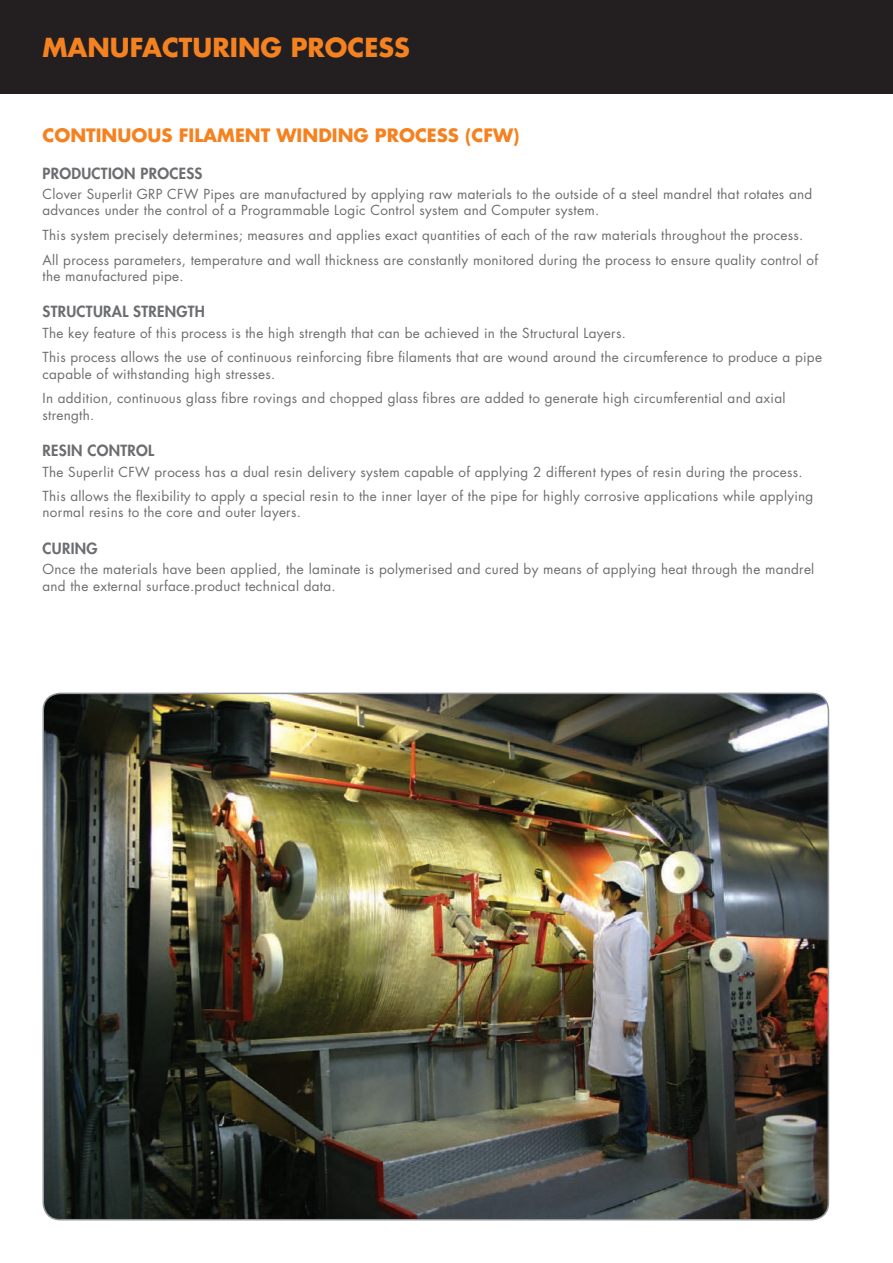
<style>
.page{position:relative;width:893px;height:1263px;background:#fff}
.page>*{position:absolute;margin:0;border:0;box-sizing:border-box;transform-origin:0 0}
.t1{font:700 25.5px "Futura";color:#f58220}
.t2{font:700 18px "Futura";color:#f58220}
.t3{font:800 15px "Futura";letter-spacing:.02em;color:#6c6d70}
.t4{font:13.5px/24.8px "Futura";letter-spacing:.02em;color:#6c6d70}
</style>
<div class="page">
<div style="left:0;top:0;width:893px;height:94px;background:#231f20"></div>
<img style="left:43px;top:693px;width:785px;height:527px">
<h1 class="t1" style="left:43px;top:30px;width:369px">MANUFACTURING PROCESS</h1>
<h2 class="t2" style="left:43px;top:123px;width:478px">CONTINUOUS FILAMENT WINDING PROCESS (CFW)</h2>
<p class="t3" style="left:43px;top:163px;width:161px">PRODUCTION PROCESS</p>
<p class="t4" style="left:43px;top:186px;width:771px;line-height:16.2px">Clover Superlit GRP CFW Pipes are manufactured by applying raw materials to the outside of a steel mandrel that rotates and advances under the control of a Programmable Logic Control system and Computer system.</p>
<p class="t4" style="left:43px;top:222px;width:777px">This system precisely determines; measures and applies exact quantities of each of the raw materials throughout the process.<br>All process parameters, temperature and wall thickness are constantly monitored during the process to ensure quality control of</p>
<p class="t4" style="left:43px;top:263px;width:143px">the manufactured pipe.</p>
<p class="t3" style="left:43px;top:302px;width:164px">STRUCTURAL STRENGTH</p>
<p class="t4" style="left:43px;top:320px;width:781px">The key feature of this process is the high strength that can be achieved in the Structural Layers.<br>This process allows the use of continuous reinforcing fibre filaments that are wound around the circumference to produce a pipe</p>
<p class="t4" style="left:43px;top:361px;width:744px">capable of withstanding high stresses.<br>In addition, continuous glass fibre rovings and chopped glass fibres are added to generate high circumferential and axial</p>
<p class="t4" style="left:43px;top:402px;width:53px">strength.</p>
<p class="t3" style="left:43px;top:440px;width:113px">RESIN CONTROL</p>
<p class="t4" style="left:43px;top:459px;width:772px">The Superlit CFW process has a dual resin delivery system capable of applying 2 different types of resin during the process.<br>This allows the flexibility to apply a special resin to the inner layer of the pipe for highly corrosive applications while applying</p>
<p class="t4" style="left:43px;top:500px;width:260px">normal resins to the core and outer layers.</p>
<p class="t3" style="left:43px;top:538px;width:57px">CURING</p>
<p class="t4" style="left:43px;top:561px;width:773px;line-height:16.2px">Once the materials have been applied, the laminate is polymerised and cured by means of applying heat through the mandrel and the external surface.product technical data.</p>
</div>
